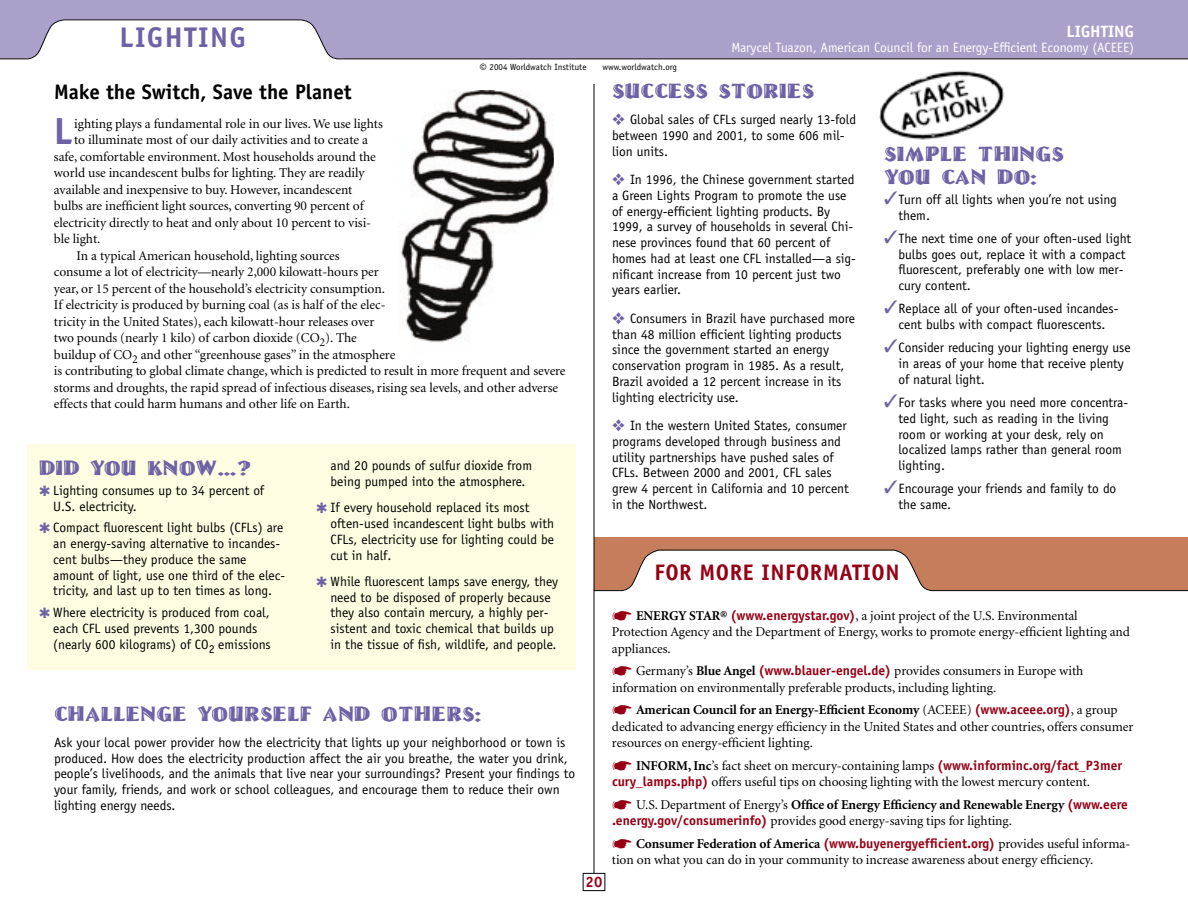
<style>
.page{position:relative;width:1188px;height:918px;background:#fff}
.page>*{position:absolute;margin:0;border:0;box-sizing:border-box;transform-origin:0 0}
.t1{font:700 37.8px "Officina Sans";color:#6f61a5}
.t2{font:700 28.5px "Officina Sans";letter-spacing:.05em;color:#6f61a5}
.t3{font:700 22.5px "Officina Sans";letter-spacing:.025em;color:#960014}
.t4{font:21px/22.5px "Lino Letter Cut";color:#6f61a5}
.t5{font:700 21px "Officina Sans";color:#000}
.t6{font:700 16.5px "Officina Sans";color:#fff}
.t7{font:700 15px "Officina Sans";color:#960014}
.t8{font:13.5px/15.8px "Officina Sans";color:#000}
.t9{font:13.5px/16.5px "Minion";letter-spacing:-.005em;color:#000}
.t10{font:700 13.5px "Officina Sans";color:#960014}
.t11{font:13.5px "Officina Sans";letter-spacing:-.005em;color:#fff}
.t12{font:9px "Officina Sans";color:#000}
.s1{font-size:13.5px}
.s2{color:#6f61a5}
.s3{color:#960014}
.s4{font-weight:700}
.s5{font-family:"Officina Sans";font-weight:700;color:#960014}
.s6{font-family:"Minion";color:#000}
.s7{font-family:"Minion";font-weight:400;color:#000}
</style>
<div class="page">
<div style="left:594px;top:537px;width:594px;height:59px;background:#c57d5c"></div>
<div style="left:27px;top:444px;width:549px;height:226px;background:#fffde1"></div>
<div style="left:0;top:0;width:1188px;height:58px;background:#aba0ca"></div>
<svg style="left:0;top:19px;width:1188px;height:41px"></svg>
<div style="left:54px;top:26px;width:257px;height:38px;background:#fff"></div>
<svg style="left:593px;top:550px;width:595px;height:51px"></svg>
<div style="left:650px;top:564px;width:254px;height:34px;background:#fff"></div>
<hr style="left:594px;top:84px;width:1px;height:794px;background:#000">
<img style="left:400px;top:90px;width:154px;height:253px">
<img style="left:879px;top:70px;width:125px;height:70px">
<div style="left:583px;top:873px;width:22px;height:18px;background:#fff"></div>
<div style="left:583px;top:873px;width:22px;height:18px;border:1px solid #000"></div>
<h2 class="t2" style="left:119px;top:19px;width:128px">LIGHTING</h2>
<p class="t12" style="left:479px;top:61px;width:109px"><span class="s1">©</span> 2004 Worldwatch Institute</p>
<p class="t12" style="left:602px;top:61px;width:76px">www.worldwatch.org</p>
<p class="t6" style="left:1066px;top:22px;width:69px">LIGHTING</p>
<p class="t11" style="left:731px;top:40px;width:404px">Marycel Tuazon, American Council for an Energy-Efficient Economy (ACEEE)</p>
<h3 class="t4" style="left:612px;top:79px;width:204px">SUCCESS STORIES</h3>
<p class="t8" style="left:612px;top:112px;width:246px"><span class="s2">❖</span> Global sales of CFLs surged nearly 13-fold between 1990 and 2001, to some 606 mil&shy;lion units.</p>
<p class="t8" style="left:612px;top:172px;width:245px"><span class="s2">❖</span> In 1996, the Chinese government started a Green Lights Program to promote the use of energy-efficient lighting products. By 1999, a survey of households in several Chi&shy;nese provinces found that 60 percent of homes had at least one CFL installed—a sig&shy;nificant increase from 10 percent just two years earlier.</p>
<p class="t8" style="left:612px;top:311px;width:245px"><span class="s2">❖</span> Consumers in Brazil have purchased more than 48 million efficient lighting products since the government started an energy conservation program in 1985. As a result, Brazil avoided a 12 percent increase in its lighting electricity use.</p>
<p class="t8" style="left:612px;top:418px;width:238px"><span class="s2">❖</span> In the western United States, consumer programs developed through business and utility partnerships have pushed sales of CFLs. Between 2000 and 2001, CFL sales grew 4 percent in California and 10 percent in the Northwest.</p>
<h3 class="t5" style="left:54px;top:79px;width:299px">Make the Switch, Save the Planet</h3>
<h1 class="t1" style="left:54px;top:108px;width:20px">L</h1>
<p class="t9" style="left:74px;top:116px;width:310px">ighting plays a fundamental role in our lives. We use lights</p>
<p class="t9" style="left:74px;top:132px;width:295px">to illuminate most of our daily activities and to create a</p>
<p class="t9" style="left:54px;top:149px;width:323px">safe, comfortable environment. Most households around the</p>
<p class="t9" style="left:54px;top:165px;width:312px">world use incandescent bulbs for lighting. They are readily</p>
<p class="t9" style="left:54px;top:182px;width:300px">available and inexpensive to buy. However, incandescent</p>
<p class="t9" style="left:54px;top:198px;width:311px">bulbs are inefficient light sources, converting 90 percent of</p>
<p class="t9" style="left:54px;top:215px;width:319px">electricity directly to heat and only about 10 percent to visi-</p>
<p class="t9" style="left:54px;top:231px;width:48px">ble light.</p>
<p class="t9" style="left:76px;top:248px;width:265px">In a typical American household, lighting sources</p>
<p class="t9" style="left:54px;top:264px;width:326px">consume a lot of electricity—nearly 2,000 kilowatt-hours per</p>
<p class="t9" style="left:54px;top:281px;width:333px">year, or 15 percent of the household’s electricity consumption.</p>
<p class="t9" style="left:54px;top:297px;width:333px">If electricity is produced by burning coal (as is half of the elec-</p>
<p class="t9" style="left:54px;top:314px;width:322px">tricity in the United States), each kilowatt-hour releases over</p>
<p class="t9" style="left:54px;top:330px;width:304px">two pounds (nearly 1 kilo) of carbon dioxide (CO<sub>2</sub>). The</p>
<p class="t9" style="left:54px;top:347px;width:343px">buildup of CO<sub>2</sub> and other “greenhouse gases” in the atmosphere</p>
<p class="t9" style="left:54px;top:363px;width:513px">is contributing to global climate change, which is predicted to result in more frequent and severe</p>
<p class="t9" style="left:54px;top:380px;width:506px">storms and droughts, the rapid spread of infectious diseases, rising sea levels, and other adverse</p>
<p class="t9" style="left:54px;top:396px;width:297px">effects that could harm humans and other life on Earth.</p>
<h3 class="t4" style="left:884px;top:142px;width:181px">SIMPLE THINGS<br>YOU CAN DO:</h3>
<p class="t8" style="left:898px;top:191px;width:220px;text-indent:-14px"><span class="s2">✓</span>Turn off all lights when you’re not using them.</p>
<p class="t8" style="left:898px;top:230px;width:234px;text-indent:-14px"><span class="s2">✓</span>The next time one of your often-used light bulbs goes out, replace it with a compact fluorescent, preferably one with low mer&shy;cury content.</p>
<p class="t8" style="left:884px;top:301px;width:236px;text-align:center"><span class="s2">✓</span>Replace all of your often-used incandes&shy;cent bulbs with compact fluorescents.</p>
<p class="t8" style="left:898px;top:340px;width:234px;text-indent:-14px"><span class="s2">✓</span>Consider reducing your lighting energy use in areas of your home that receive plenty of natural light.</p>
<p class="t8" style="left:898px;top:395px;width:231px;text-indent:-14px"><span class="s2">✓</span>For tasks where you need more concentra&shy;ted light, such as reading in the living room or working at your desk, rely on localized lamps rather than general room lighting.</p>
<p class="t8" style="left:898px;top:481px;width:219px;text-indent:-14px"><span class="s2">✓</span>Encourage your friends and family to do the same.</p>
<h3 class="t4" style="left:39px;top:455px;width:215px">DID YOU KNOW…?</h3>
<p class="t8" style="left:53px;top:482px;width:212px;text-indent:-14px"><span class="s2">✱</span> Lighting consumes up to 34 percent of<br>U.S. electricity.</p>
<p class="t8" style="left:53px;top:520px;width:234px;text-indent:-14px"><span class="s2">✱</span> Compact fluorescent light bulbs (CFLs) are an energy-saving alternative to incandes&shy;cent bulbs—they produce the same amount of light, use one third of the elec&shy;tricity, and last up to ten times as long.</p>
<p class="t8" style="left:53px;top:605px;width:219px;text-indent:-14px"><span class="s2">✱</span> Where electricity is produced from coal, each CFL used prevents 1,300 pounds (nearly 600 kilograms) of CO<sub>2</sub> emissions</p>
<p class="t9" style="left:612px;top:608px;width:520px"><span class="s3">☛</span> <span class="s4">ENERGY STAR®</span> <span class="s5">(www.energystar.gov)</span>, a joint project of the U.S. Environmental<br>Protection Agency and the Department of Energy, works to promote energy-efficient lighting and appliances.</p>
<p class="t9" style="left:612px;top:663px;width:473px"><span class="s3">☛</span> Germany’s <span class="s4">Blue Angel</span> <span class="s5">(www.blauer-engel.de)</span> provides consumers in Europe with information on environmentally preferable products, including lighting.</p>
<p class="t9" style="left:612px;top:702px;width:523px"><span class="s3">☛</span> <span class="s4">American Council for an Energy-Efficient Economy</span> (ACEEE) <span class="s5">(www.aceee.org)</span>, a group dedicated to advancing energy efficiency in the United States and other countries, offers consumer resources on energy-efficient lighting.</p>
<p class="t9" style="left:612px;top:758px;width:512px"><span class="s3">☛</span> <span class="s4">INFORM, Inc</span>’s fact sheet on mercury-containing lamps <span class="s5">(www.informinc.org/fact_P3mer cury_lamps.php)</span> offers useful tips on choosing lighting with the lowest mercury content.</p>
<p class="t9" style="left:612px;top:797px;width:518px"><span class="s3">☛</span> U.S. Department of Energy’s <span class="s4">Office of Energy Efficiency and Renewable Energy</span> <span class="s5">(www.eere .energy.gov/consumerinfo)</span> provides good energy-saving tips for lighting.</p>
<p class="t10" style="left:612px;top:835px;width:520px">☛ <span class="s6">Consumer Federation of America</span> (www.buyenergyefficient.org) <span class="s7">provides useful informa-</span></p>
<p class="t9" style="left:612px;top:852px;width:483px">tion on what you can do in your community to increase awareness about energy efficiency.</p>
<p class="t8" style="left:331px;top:458px;width:203px">and 20 pounds of sulfur dioxide from being pumped into the atmosphere.</p>
<p class="t8" style="left:331px;top:500px;width:225px;text-indent:-14px"><span class="s2">✱</span> If every household replaced its most often-used incandescent light bulbs with CFLs, electricity use for lighting could be cut in half.</p>
<p class="t8" style="left:331px;top:573px;width:229px;text-indent:-14px"><span class="s2">✱</span> While fluorescent lamps save energy, they need to be disposed of properly because they also contain mercury, a highly per&shy;sistent and toxic chemical that builds up in the tissue of fish, wildlife, and people.</p>
<h3 class="t3" style="left:654px;top:559px;width:247px">FOR MORE INFORMATION</h3>
<h3 class="t4" style="left:54px;top:701px;width:430px">CHALLENGE YOURSELF AND OTHERS:</h3>
<p class="t8" style="left:54px;top:734px;width:523px">Ask your local power provider how the electricity that lights up your neighborhood or town is produced. How does the electricity production affect the air you breathe, the water you drink, people’s livelihoods, and the animals that live near your surroundings? Present your findings to your family, friends, and work or school colleagues, and encourage them to reduce their own lighting energy needs.</p>
<p class="t7" style="left:586px;top:872px;width:18px">20</p>
</div>
